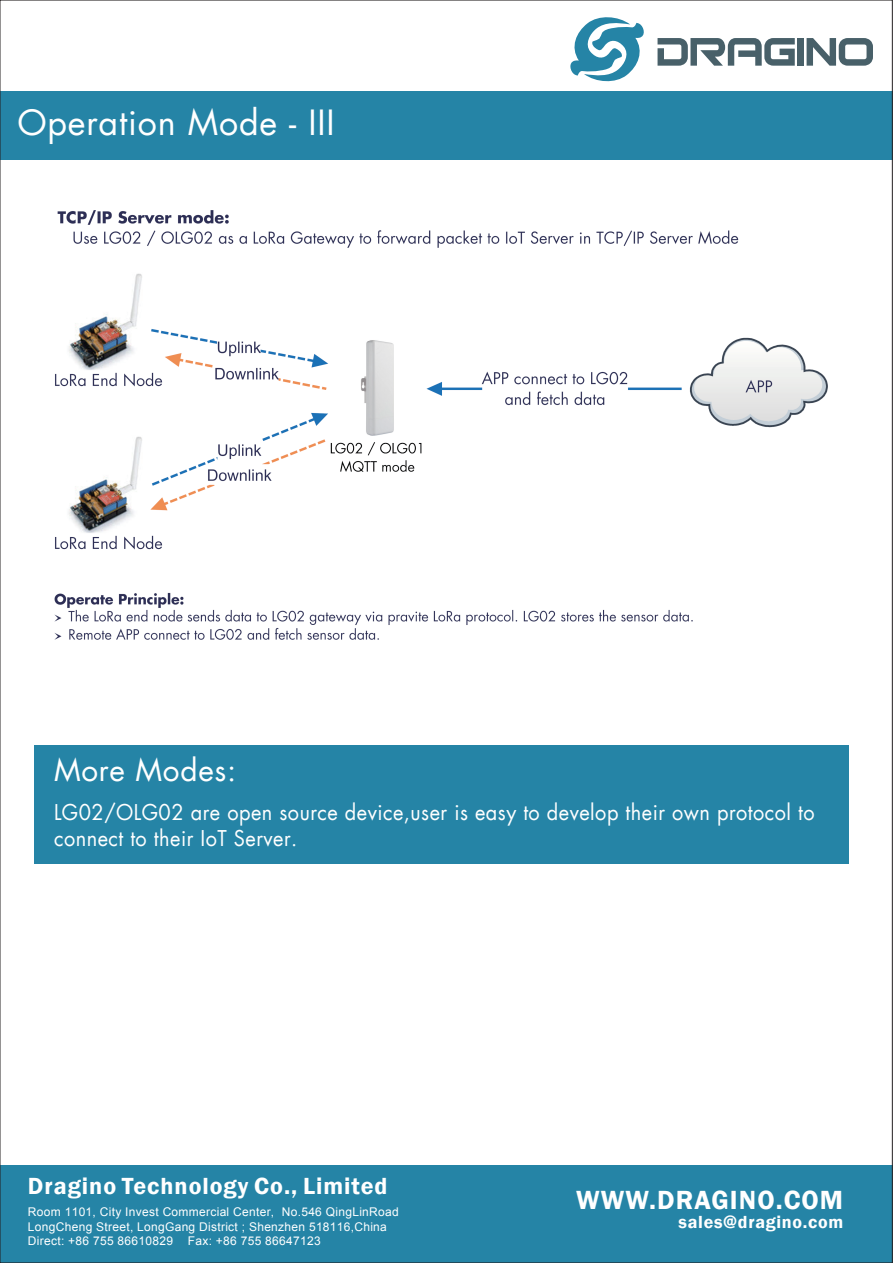
<style>
.page{position:relative;width:893px;height:1263px;background:#fff}
.page>*{position:absolute;margin:0;border:0;box-sizing:border-box;transform-origin:0 0}
.t1{font:34.05px "Futura LT";letter-spacing:.025em;color:#fff}
.t2{font:29.7px "Futura LT";letter-spacing:.025em;color:#fff}
.t3{font:600 27px "Franklin Gothic";letter-spacing:.04em;color:#fff}
.t4{font:600 24px "Franklin Gothic";letter-spacing:.04em;color:#fff}
.t5{font:21.3px/25.5px "Futura LT";letter-spacing:.025em;color:#fff;scale:.94 1}
.t6{font:600 18px "Franklin Gothic";letter-spacing:.04em;color:#fff}
.t7{font:12px/14.4px "Arial";letter-spacing:.025em;color:#fff}
</style>
<div class="page">
<div style="left:0;top:1165px;width:893px;height:98px;background:#2584a6"></div>
<div style="left:0;top:91px;width:893px;height:69px;background:#2584a6"></div>
<svg style="left:657px;top:38px;width:138px;height:28px"></svg>
<div style="left:797px;top:38px;width:7px;height:28px;background:#486069"></div>
<svg style="left:807px;top:38px;width:66px;height:28px"></svg>
<svg style="left:570px;top:17px;width:74px;height:65px"></svg>
<img style="left:54px;top:210px;width:774px;height:430px">
<div style="left:35px;top:744px;width:814px;height:119px;background:#2584a6"></div>
<h1 class="t1" style="left:17px;top:100px;width:319px">Operation Mode - III</h1>
<h2 class="t2" style="left:54px;top:751px;width:184px">More Modes:</h2>
<h3 class="t5" style="left:54px;top:800px;width:811px">LG02/OLG02 are open source device,user is easy to develop their own protocol to connect to their IoT Server.</h3>
<h3 class="t4" style="left:28px;top:1171px;width:361px">Dragino Technology Co., Limited</h3>
<p class="t7" style="left:28px;top:1205px;width:372px">Room 1101, City Invest Commercial Center, No.546 QingLinRoad<br>LongCheng Street, LongGang District ; Shenzhen 518116,China<br>Direct: +86 755 86610829 Fax: +86 755 86647123</p>
<h3 class="t3" style="left:576px;top:1184px;width:268px">WWW.DRAGINO.COM</h3>
<h3 class="t6" style="left:679px;top:1211px;width:166px">sales@dragino.com</h3>
</div>
